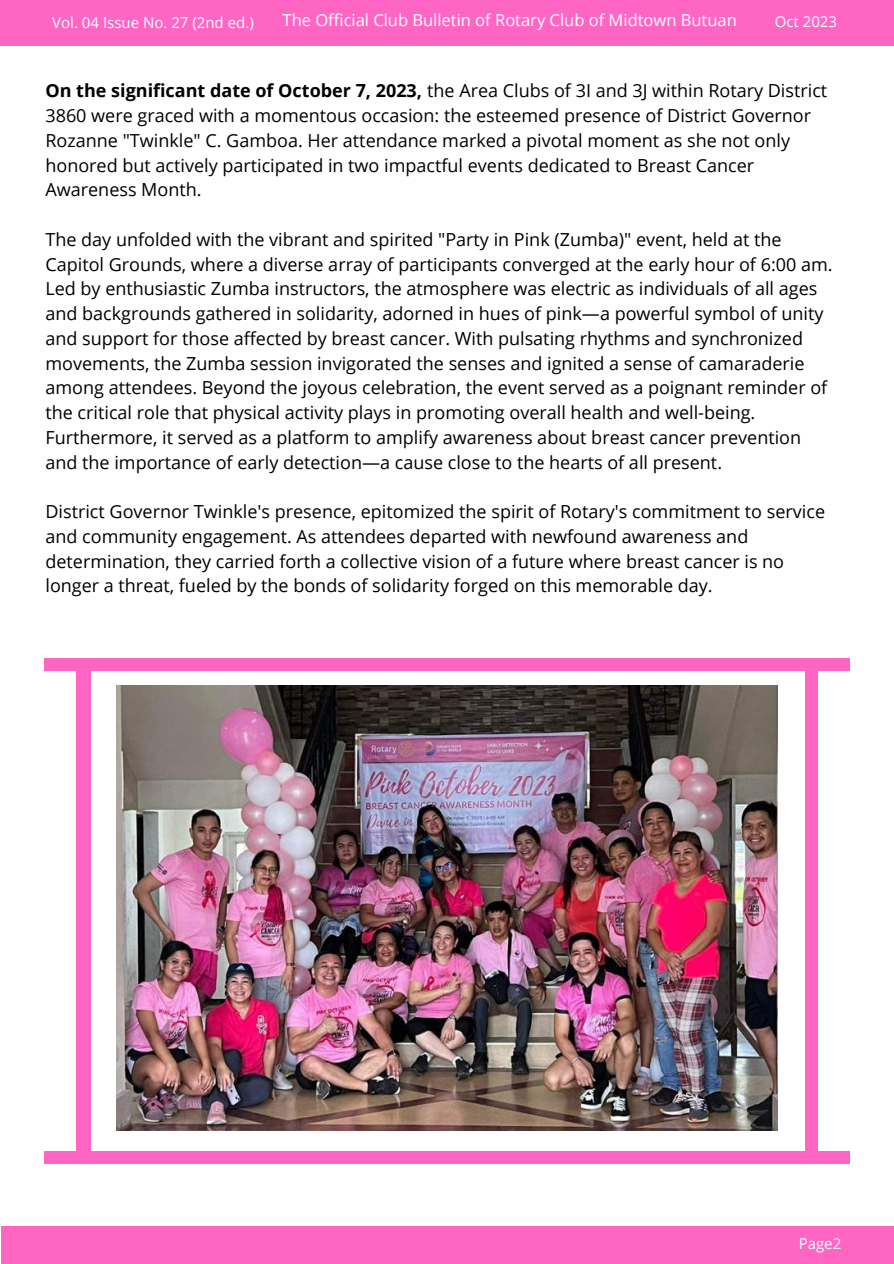
<style>
.page{position:relative;width:894px;height:1264px;background:#fff}
.page>*{position:absolute;margin:0;border:0;box-sizing:border-box;transform-origin:0 0}
.t1{font:18px/24.8px "Open Sans";color:#000}
.t2{font:16.5px "Open Sans";color:#fff}
.t3{font:15px "Open Sans";color:#fff}
.s1{font-weight:700}
</style>
<div class="page">
<div style="left:2px;top:1225px;width:891px;height:38px;background:#ff66c4"></div>
<div style="left:0;top:0;width:893px;height:46px;background:#ff66c4"></div>
<img style="left:116px;top:686px;width:660px;height:444px">
<div style="left:44px;top:658px;width:805px;height:13px;background:#ff66c4"></div>
<div style="left:76px;top:671px;width:15px;height:486px;background:#ff66c4"></div>
<div style="left:804px;top:668px;width:13px;height:489px;background:#ff66c4"></div>
<div style="left:44px;top:1151px;width:805px;height:12px;background:#ff66c4"></div>
<p class="t3" style="left:52px;top:12px;width:203px">Vol. 04 Issue No. 27 (2nd ed.)</p>
<p class="t2" style="left:282px;top:9px;width:455px">The Official Club Bulletin of Rotary Club of Midtown Butuan</p>
<p class="t3" style="left:774px;top:11px;width:64px">Oct 2023</p>
<p class="t1" style="left:45px;top:78px;width:783px"><span class="s1">On the significant date of October 7, 2023,</span> the Area Clubs of 3I and 3J within Rotary District 3860 were graced with a momentous occasion: the esteemed presence of District Governor Rozanne "Twinkle" C. Gamboa. Her attendance marked a pivotal moment as she not only honored but actively participated in two impactful events dedicated to Breast Cancer Awareness Month.</p>
<p class="t1" style="left:45px;top:226px;width:788px">The day unfolded with the vibrant and spirited "Party in Pink (Zumba)" event, held at the Capitol Grounds, where a diverse array of participants converged at the early hour of 6:00 am.<br>Led by enthusiastic Zumba instructors, the atmosphere was electric as individuals of all ages and backgrounds gathered in solidarity, adorned in hues of pink—a powerful symbol of unity and support for those affected by breast cancer. With pulsating rhythms and synchronized movements, the Zumba session invigorated the senses and ignited a sense of camaraderie among attendees. Beyond the joyous celebration, the event served as a poignant reminder of the critical role that physical activity plays in promoting overall health and well-being.<br>Furthermore, it served as a platform to amplify awareness about breast cancer prevention and the importance of early detection—a cause close to the hearts of all present.</p>
<p class="t1" style="left:45px;top:499px;width:781px">District Governor Twinkle's presence, epitomized the spirit of Rotary's commitment to service and community engagement. As attendees departed with newfound awareness and determination, they carried forth a collective vision of a future where breast cancer is no longer a threat, fueled by the bonds of solidarity forged on this memorable day.</p>
<p class="t3" style="left:798px;top:1232px;width:44px">Page2</p>
</div>
